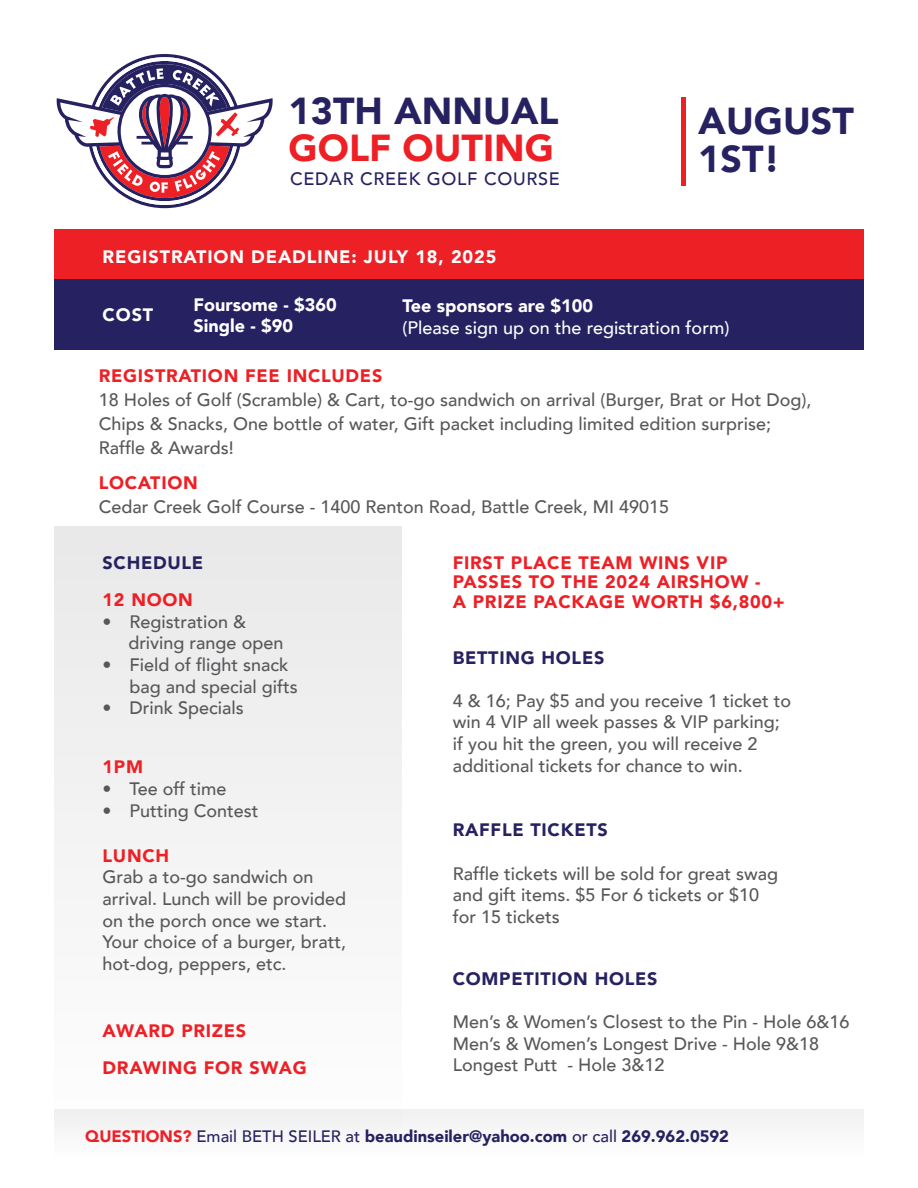
<style>
.page{position:relative;width:918px;height:1188px;background:#fff}
.page>*{position:absolute;margin:0;border:0;box-sizing:border-box;transform-origin:0 0}
.t1{font:900 37.5px/37.5px "Avenir";color:#262261}
.t2{font:900 37.5px "Avenir";color:#ed2026}
.t3{font:500 18px/21.6px "Avenir";color:#57585a}
.t4{font:900 18px/19.5px "Avenir";letter-spacing:.04em;color:#ed2026}
.t5{font:900 18px "Avenir";letter-spacing:.04em;color:#262261}
.t6{font:900 18px/21.6px "Avenir";color:#fff}
.t7{font:500 18px "Avenir";color:#fff}
.t8{font:900 18px "Avenir";letter-spacing:.05em;color:#fff}
.t9{font:500 18px "Avenir";letter-spacing:.04em;color:#262261}
.t10{font:900 16.5px "Avenir";color:#262261}
.s1{color:#ed2026}
.s2{font-weight:500}
</style>
<div class="page">
<div style="left:55px;top:229px;width:809px;height:50px;background:#ed2026"></div>
<svg style="left:56px;top:54px;width:217px;height:154px"></svg>
<hr style="left:681px;top:97px;width:4px;height:89px;background:#ed2026">
<div style="left:55px;top:279px;width:809px;height:71px;background:#262261"></div>
<div style="left:54px;top:1109px;width:810px;height:42px;background:#f6f6f6"></div>
<h1 class="t1" style="left:289px;top:94px;width:272px">13TH ANNUAL</h1>
<h1 class="t2" style="left:289px;top:131px;width:267px">GOLF OUTING</h1>
<p class="t9" style="left:290px;top:171px;width:271px">CEDAR CREEK GOLF COURSE</p>
<p class="t8" style="left:103px;top:249px;width:395px">REGISTRATION DEADLINE: JULY 18, 2025</p>
<h1 class="t1" style="left:698px;top:105px;width:157px">AUGUST<br>1ST!</h1>
<p class="t6" style="left:103px;top:306px;width:52px">COST</p>
<p class="t6" style="left:194px;top:295px;width:145px">Foursome - $360<br>Single - $90</p>
<p class="t6" style="left:403px;top:297px;width:192px">Tee sponsors are $100</p>
<p class="t7" style="left:403px;top:320px;width:328px">(Please sign up on the registration form)</p>
<p class="t4" style="left:99px;top:368px;width:285px">REGISTRATION FEE INCLUDES</p>
<p class="t3" style="left:99px;top:390px;width:714px;line-height:24px">18 Holes of Golf (Scramble) &amp; Cart, to-go sandwich on arrival (Burger, Brat or Hot Dog),<br>Chips &amp; Snacks, One bottle of water, Gift packet including limited edition surprise;<br>Raffle &amp; Awards!</p>
<p class="t4" style="left:99px;top:474px;width:100px">LOCATION</p>
<p class="t3" style="left:99px;top:495px;width:572px">Cedar Creek Golf Course - 1400 Renton Road, Battle Creek, MI 49015</p>
<p class="t5" style="left:103px;top:555px;width:102px">SCHEDULE</p>
<p class="t4" style="left:103px;top:592px;width:92px">12 NOON</p>
<p class="t3" style="left:128px;top:613px;width:157px;text-indent:-26px">• Registration &amp; driving range open</p>
<p class="t3" style="left:130px;top:656px;width:170px;text-indent:-27px">• Field of flight snack bag and special gifts</p>
<p class="t3" style="left:103px;top:699px;width:143px">• Drink Specials</p>
<p class="t4" style="left:103px;top:759px;width:42px">1PM</p>
<p class="t3" style="left:103px;top:780px;width:126px">• Tee off time</p>
<p class="t3" style="left:103px;top:801px;width:158px">• Putting Contest</p>
<p class="t4" style="left:103px;top:847px;width:68px">LUNCH</p>
<p class="t3" style="left:103px;top:868px;width:245px">Grab a to-go sandwich on arrival. Lunch will be provided on the porch once we start.<br>Your choice of a burger, bratt, hot-dog, peppers, etc.</p>
<p class="t4" style="left:103px;top:1013px;width:206px;line-height:37.5px">AWARD PRIZES<br>DRAWING FOR SWAG</p>
<p class="t4" style="left:453px;top:554px;width:334px">FIRST PLACE TEAM WINS VIP<br>PASSES TO THE 2024 AIRSHOW -<br>A PRIZE PACKAGE WORTH $6,800+</p>
<p class="t5" style="left:453px;top:649px;width:153px">BETTING HOLES</p>
<p class="t3" style="left:453px;top:689px;width:340px">4 &amp; 16; Pay $5 and you receive 1 ticket to win 4 VIP all week passes &amp; VIP parking; if you hit the green, you will receive 2 additional tickets for chance to win.</p>
<p class="t5" style="left:453px;top:822px;width:157px">RAFFLE TICKETS</p>
<p class="t3" style="left:453px;top:862px;width:327px">Raffle tickets will be sold for great swag and gift items. $5 For 6 tickets or $10 for 15 tickets</p>
<p class="t5" style="left:453px;top:971px;width:206px">COMPETITION HOLES</p>
<p class="t3" style="left:453px;top:1013px;width:398px">Men’s &amp; Women’s Closest to the Pin - Hole 6&amp;16<br>Men’s &amp; Women’s Longest Drive - Hole 9&amp;18<br>Longest Putt - Hole 3&amp;12</p>
<p class="t10" style="left:85px;top:1129px;width:645px"><span class="s1">QUESTIONS?</span> <span class="s2">Email BETH SEILER at</span> beaudinseiler@yahoo.com <span class="s2">or call</span> 269.962.0592</p>
</div>
